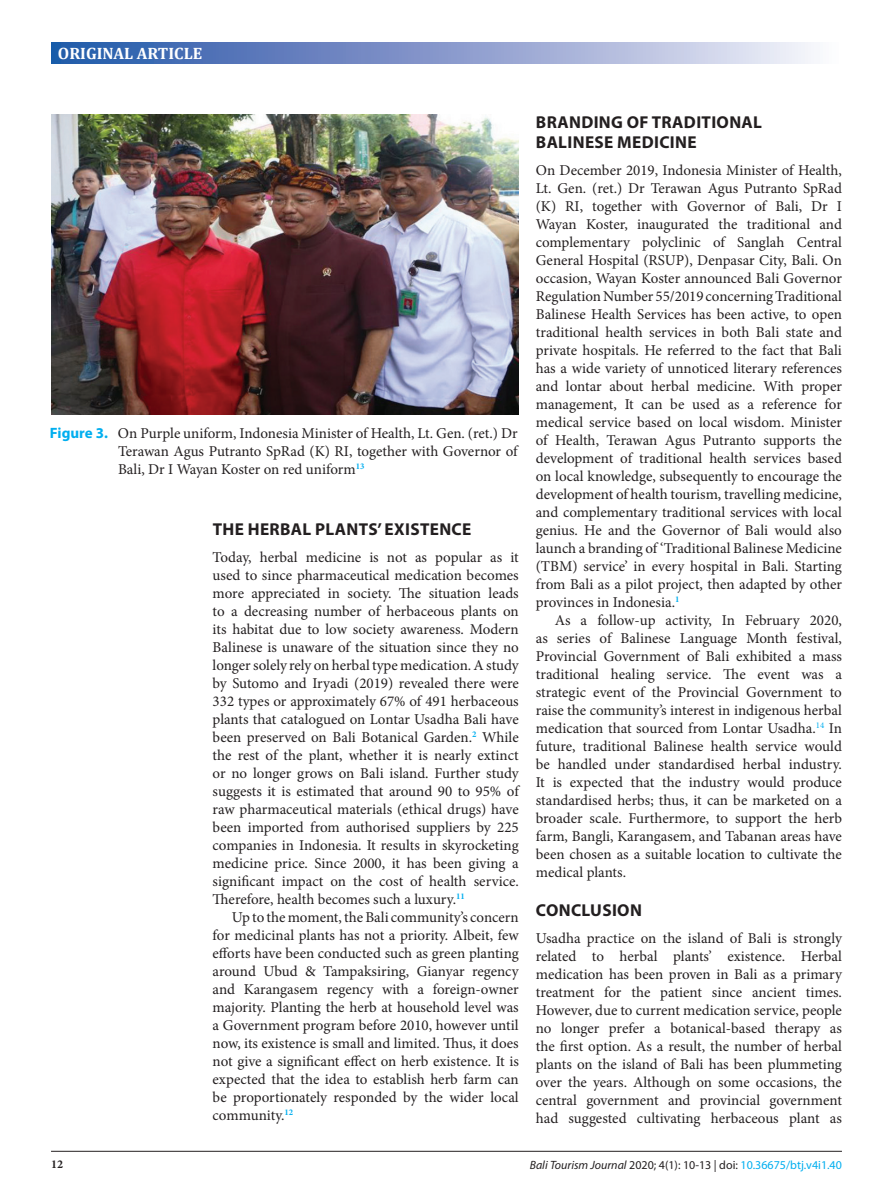
<style>
.page{position:relative;width:893px;height:1191px;background:#fff}
.page>*{position:absolute;margin:0;border:0;box-sizing:border-box;transform-origin:0 0}
.judul{font:700 17.25px/20.7px "Myriad Pro";letter-spacing:.02em;color:#231f20}
.t1{font:700 16.5px "Cambria";color:#fff}
.t2{font:15px/18px "Minion Pro";color:#231f20;text-align:justify}
.t3{font:12px "Myriad Pro";color:#231f20}
.t4{font:700 12px "Minion Pro";color:#231f20}
.s1{font-family:"Myriad Pro";font-weight:700;color:#00aeef}
.s2{font-style:italic}
.s3{color:#00aeef}
</style>
<div class="page">
<hr style="left:51px;top:1150px;width:791px;height:1px;background:#231f20">
<div style="left:51px;top:43px;width:790px;height:20px;background:linear-gradient(to right,#1f50a5,#f7f0f9)"></div>
<img style="left:51px;top:115px;width:468px;height:299px">
<p class="t1" style="left:58px;top:43px;width:146px">ORIGINAL ARTICLE</p>
<p class="t2" style="left:118px;top:425px;width:401px;text-indent:-68px"><span class="s1">Figure 3.</span> On Purple uniform, Indonesia Minister of Health, Lt. Gen. (ret.) Dr Terawan Agus Putranto SpRad (K) RI, together with Governor of Bali, Dr I Wayan Koster on red uniform<sup>13</sup></p>
<p class="judul" style="left:213px;top:518px;width:260px">THE HERBAL PLANTS’ EXISTENCE</p>
<p class="t2" style="left:213px;top:548px;width:308px">Today, herbal medicine is not as popular as it used to since pharmaceutical medication becomes more appreciated in society. The situation leads to a decreasing number of herbaceous plants on its habitat due to low society awareness. Modern Balinese is unaware of the situation since they no longer solely rely on herbal type medication. A study by Sutomo and Iryadi (2019) revealed there were 332 types or approximately 67% of 491 herbaceous plants that catalogued on Lontar Usadha Bali have been preserved on Bali Botanical Garden.<sup>2</sup> While the rest of the plant, whether it is nearly extinct or no longer grows on Bali island. Further study suggests it is estimated that around 90 to 95% of raw pharmaceutical materials (ethical drugs) have been imported from authorised suppliers by 225 companies in Indonesia. It results in skyrocketing medicine price. Since 2000, it has been giving a significant impact on the cost of health service.<br>Therefore, health becomes such a luxury.<sup>11</sup></p>
<p class="t2" style="left:213px;top:908px;width:308px;text-indent:19px">Up to the moment, the Bali community’s concern for medicinal plants has not a priority. Albeit, few efforts have been conducted such as green planting around Ubud &amp; Tampaksiring, Gianyar regency and Karangasem regency with a foreign-owner majority. Planting the herb at household level was a Government program before 2010, however until now, its existence is small and limited. Thus, it does not give a significant effect on herb existence. It is expected that the idea to establish herb farm can be proportionately responded by the wider local community.<sup>12</sup></p>
<p class="judul" style="left:536px;top:111px;width:228px">BRANDING OF TRADITIONAL<br>BALINESE MEDICINE</p>
<p class="t2" style="left:536px;top:161px;width:308px">On December 2019, Indonesia Minister of Health, Lt. Gen. (ret.) Dr Terawan Agus Putranto SpRad (K) RI, together with Governor of Bali, Dr I Wayan Koster, inaugurated the traditional and complementary polyclinic of Sanglah Central General Hospital (RSUP), Denpasar City, Bali. On occasion, Wayan Koster announced Bali Governor Regulation Number 55/2019 concerning Traditional Balinese Health Services has been active, to open traditional health services in both Bali state and private hospitals. He referred to the fact that Bali has a wide variety of unnoticed literary references and lontar about herbal medicine. With proper management, It can be used as a reference for medical service based on local wisdom. Minister of Health, Terawan Agus Putranto supports the development of traditional health services based on local knowledge, subsequently to encourage the development of health tourism, travelling medicine, and complementary traditional services with local genius. He and the Governor of Bali would also launch a branding of ‘Traditional Balinese Medicine (TBM) service’ in every hospital in Bali. Starting from Bali as a pilot project, then adapted by other provinces in Indonesia.<sup>1</sup></p>
<p class="t2" style="left:536px;top:611px;width:308px;text-indent:19px">As a follow-up activity, In February 2020, as series of Balinese Language Month festival, Provincial Government of Bali exhibited a mass traditional healing service. The event was a strategic event of the Provincial Government to raise the community’s interest in indigenous herbal medication that sourced from Lontar Usadha.<sup>14</sup> In future, traditional Balinese health service would be handled under standardised herbal industry.<br>It is expected that the industry would produce standardised herbs; thus, it can be marketed on a broader scale. Furthermore, to support the herb farm, Bangli, Karangasem, and Tabanan areas have been chosen as a suitable location to cultivate the medical plants.</p>
<p class="judul" style="left:536px;top:899px;width:107px">CONCLUSION</p>
<p class="t2" style="left:536px;top:928px;width:308px">Usadha practice on the island of Bali is strongly related to herbal plants’ existence. Herbal medication has been proven in Bali as a primary treatment for the patient since ancient times.<br>However, due to current medication service, people no longer prefer a botanical-based therapy as the first option. As a result, the number of herbal plants on the island of Bali has been plummeting over the years. Although on some occasions, the central government and provincial government had suggested cultivating herbaceous plant as</p>
<p class="t4" style="left:51px;top:1156px;width:13px">12</p>
<p class="t3" style="left:530px;top:1157px;width:314px"><span class="s2">Bali Tourism Journal</span> 2020; 4(1): 10-13 | doi: <span class="s3">10.36675/btj.v4i1.40</span></p>
</div>
